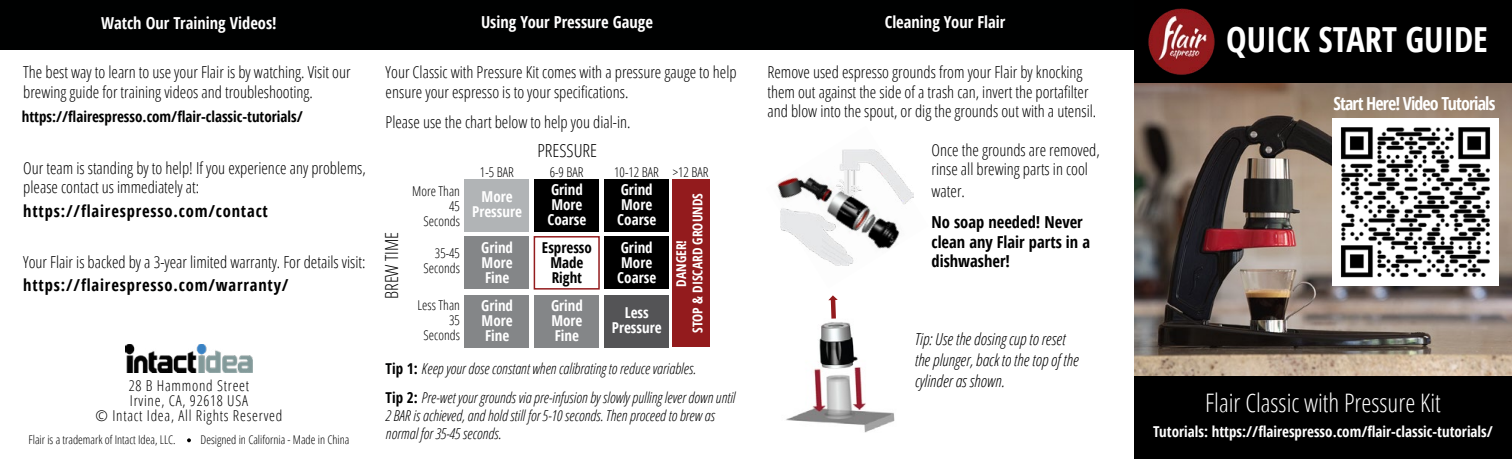
<style>
.page{position:relative;width:1512px;height:459px;background:#fff}
.page>*{position:absolute;margin:0;border:0;box-sizing:border-box;transform-origin:0 0}
.t1{font:700 condensed 34.5px "Open Sans";color:#fff}
.t2{font:300 condensed 25.5px "Open Sans";color:#fff}
.t3{font:700 condensed 18px "Open Sans";letter-spacing:-.05em;color:#fff}
.t4{font:300 condensed 18px "Open Sans";color:#000}
.t5{font:300 condensed 16.5px/19.8px "Open Sans";color:#000101}
.t6{font:italic 300 condensed 16.5px/21px "Open Sans";color:#000101}
.t7{font:700 condensed 16.5px "Open Sans";letter-spacing:.05em;color:#000101}
.t8{font:700 condensed 16.5px "Open Sans";color:#fff}
.t9{font:700 condensed 16.5px/19.8px "Open Sans";color:#000101}
.t10{font:italic 300 condensed 15px/18px "Open Sans";color:#000101}
.t11{font:700 condensed 15px/15px "Open Sans";color:#fff;text-align:justify}
.t12{font:700 condensed 15px/15px "Open Sans";color:#000101;text-align:center}
.t13{font:300 condensed 15px/15px "Open Sans";letter-spacing:.05em;color:#000101;text-align:center}
.t14{font:300 condensed 13.5px/15px "Open Sans";color:#000;text-align:right}
.t15{font:700 condensed 13.5px/16.2px "Open Sans";color:#fff;text-align:center}
.t16{font:300 condensed 12px "Open Sans";color:#000101}
.s1{font-weight:700;font-style:normal}
</style>
<div class="page">
<img style="left:1134px;top:83px;width:378px;height:293px">
<div style="left:1134px;top:376px;width:378px;height:83px;background:#000"></div>
<div style="left:1134px;top:0;width:378px;height:83px;background:#000"></div>
<img style="left:1148px;top:8px;width:67px;height:67px">
<img style="left:125px;top:344px;width:128px;height:29px">
<div style="left:0;top:0;width:1134px;height:49px;background:#000101"></div>
<svg style="left:187px;top:438px;width:4px;height:4px"></svg>
<div style="left:465px;top:295px;width:64px;height:52px;background:#848688"></div>
<div style="left:465px;top:237px;width:64px;height:52px;background:#848688"></div>
<div style="left:465px;top:180px;width:64px;height:52px;background:#b1b4b6"></div>
<div style="left:534px;top:295px;width:65px;height:52px;background:#848688"></div>
<div style="left:534px;top:236px;width:66px;height:54px;background:#fff;border:2px solid #931b1d"></div>
<div style="left:604px;top:237px;width:65px;height:52px;background:#000"></div>
<div style="left:604px;top:179px;width:65px;height:53px;background:#000"></div>
<div style="left:604px;top:295px;width:65px;height:52px;background:#545456"></div>
<div style="left:534px;top:179px;width:65px;height:53px;background:#000"></div>
<div style="left:672px;top:180px;width:37px;height:167px;background:#931b1d"></div>
<img style="left:1332px;top:119px;width:167px;height:166px">
<img style="left:781px;top:149px;width:133px;height:116px">
<img style="left:786px;top:322px;width:109px;height:111px">
<svg style="left:828px;top:295px;width:10px;height:28px"></svg>
<p class="t8" style="left:101px;top:12px;width:177px">Watch Our Training Videos!</p>
<p class="t5" style="left:23px;top:61px;width:329px">The best way to learn to use your Flair is by watching. Visit our brewing guide for training videos and troubleshooting.</p>
<p class="t12" style="left:22px;top:109px;width:283px">https://flairespresso.com/flair-classic-tutorials/</p>
<p class="t5" style="left:23px;top:157px;width:344px">Our team is standing by to help! If you experience any problems, please contact us immediately at:</p>
<p class="t7" style="left:23px;top:199px;width:246px">https://flairespresso.com/contact</p>
<p class="t5" style="left:23px;top:252px;width:344px">Your Flair is backed by a 3-year limited warranty. For details visit:</p>
<p class="t7" style="left:23px;top:273px;width:267px">https://flairespresso.com/warranty/</p>
<p class="t13" style="left:96px;top:377px;width:188px">28 B Hammond Street<br>Irvine, CA, 92618 USA<br>© Intact Idea, All Rights Reserved</p>
<p class="t16" style="left:28px;top:432px;width:149px">Flair is a trademark of Intact Idea, LLC.</p>
<p class="t16" style="left:201px;top:432px;width:151px">Designed in California - Made in China</p>
<p class="t8" style="left:481px;top:11px;width:174px">Using Your Pressure Gauge</p>
<p class="t8" style="left:885px;top:11px;width:122px">Cleaning Your Flair</p>
<p class="t5" style="left:767px;top:61px;width:330px">Remove used espresso grounds from your Flair by knocking them out against the side of a trash can, invert the portafilter and blow into the spout, or dig the grounds out with a utensil.</p>
<p class="t5" style="left:386px;top:61px;width:353px">Your Classic with Pressure Kit comes with a pressure gauge to help ensure your espresso is to your specifications.</p>
<p class="t5" style="left:386px;top:112px;width:246px">Please use the chart below to help you dial-in.</p>
<p class="t4" style="left:380px;top:299px;width:69px;rotate:-90deg">BREW TIME</p>
<p class="t14" style="left:412px;top:183px;width:49px">More Than<br>45<br>Seconds</p>
<p class="t14" style="left:424px;top:245px;width:38px">35-45<br>Seconds</p>
<p class="t14" style="left:418px;top:297px;width:44px">Less Than<br>35<br>Seconds</p>
<p class="t4" style="left:538px;top:138px;width:61px">PRESSURE</p>
<p class="t14" style="left:480px;top:164px;width:35px">1-5 BAR</p>
<p class="t14" style="left:550px;top:164px;width:35px">6-9 BAR</p>
<p class="t14" style="left:614px;top:164px;width:46px">10-12 BAR</p>
<p class="t11" style="left:472px;top:189px;width:51px;text-align:center">More<br>Pressure</p>
<p class="t11" style="left:481px;top:240px;width:33px">Grind More Fine</p>
<p class="t11" style="left:481px;top:298px;width:33px">Grind More Fine</p>
<p class="t11" style="left:547px;top:182px;width:40px;text-align:left">Grind<br>More<br>Coarse</p>
<p class="t11" style="left:617px;top:182px;width:40px;text-align:left">Grind<br>More<br>Coarse</p>
<p class="t12" style="left:542px;top:239px;width:52px">Espresso<br>Made<br>Right</p>
<p class="t11" style="left:617px;top:239px;width:40px;text-align:left">Grind<br>More<br>Coarse</p>
<p class="t11" style="left:551px;top:298px;width:33px">Grind More Fine</p>
<p class="t11" style="left:612px;top:305px;width:51px;text-align:center">Less<br>Pressure</p>
<p class="t14" style="left:673px;top:164px;width:37px">&gt;12 BAR</p>
<p class="t15" style="left:673px;top:333px;width:141px;rotate:-90deg">DANGER!<br>STOP &amp; DISCARD GROUNDS</p>
<p class="t10" style="left:386px;top:359px;width:312px"><span class="s1">Tip 1:</span> Keep your dose constant when calibrating to reduce variables.</p>
<p class="t10" style="left:386px;top:388px;width:351px"><span class="s1">Tip 2:</span> Pre-wet your grounds via pre-infusion by slowly pulling lever down until<br>2 BAR is achieved, and hold still for 5-10 seconds. Then proceed to brew as normal for 35-45 seconds.</p>
<p class="t5" style="left:932px;top:139px;width:170px">Once the grounds are removed, rinse all brewing parts in cool</p>
<p class="t5" style="left:932px;top:181px;width:35px">water.</p>
<p class="t9" style="left:932px;top:212px;width:160px">No soap needed! Never clean any Flair parts in a dishwasher!</p>
<p class="t6" style="left:915px;top:328px;width:165px">Tip: Use the dosing cup to reset the plunger, back to the top of the cylinder as shown.</p>
<h1 class="t1" style="left:1226px;top:15px;width:263px">QUICK START GUIDE</h1>
<p class="t3" style="left:1334px;top:91px;width:163px">Start Here! Video Tutorials</p>
<h2 class="t2" style="left:1205px;top:385px;width:237px">Flair Classic with Pressure Kit</h2>
<p class="t11" style="left:1153px;top:424px;width:341px">Tutorials: https://flairespresso.com/flair-classic-tutorials/</p>
</div>
